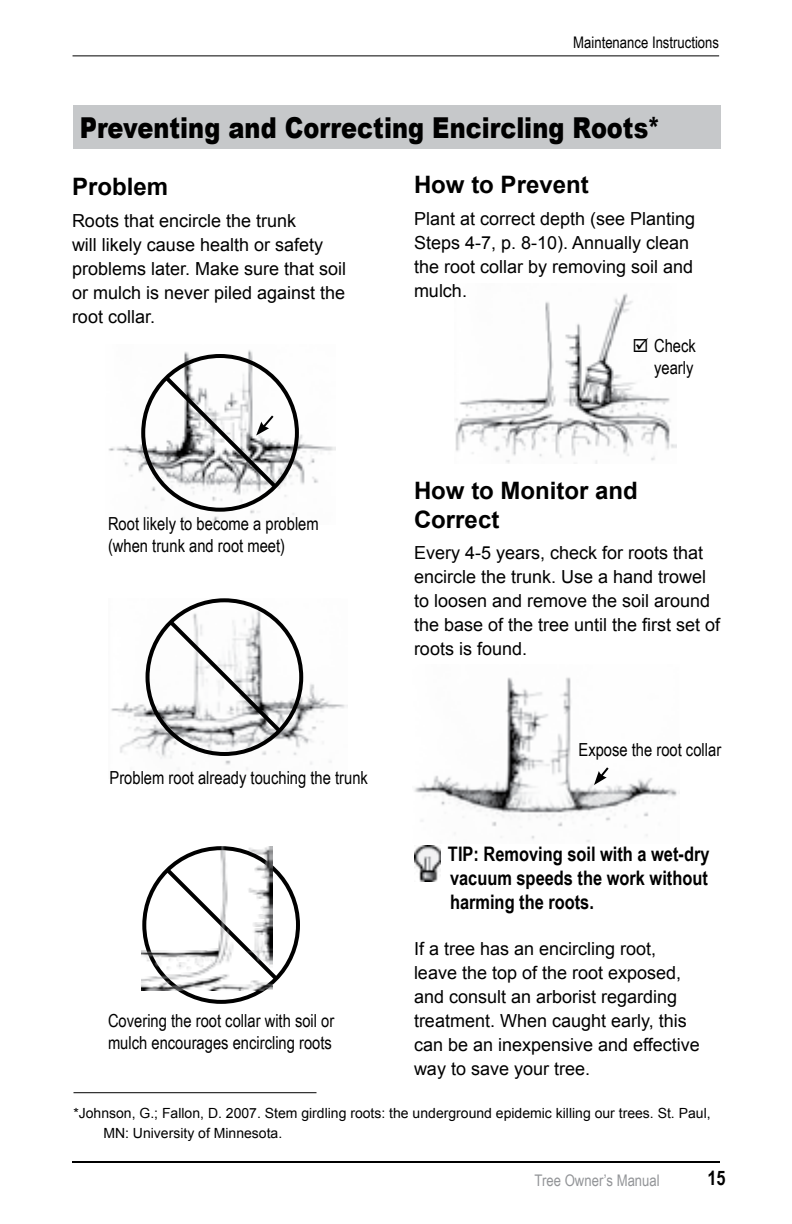
<style>
.page{position:relative;width:792px;height:1224px;background:#fff}
.page>*{position:absolute;margin:0;border:0;box-sizing:border-box;transform-origin:0 0}
.tom_heading2{font:900 28.8px "Arial";color:#000;scale:.83 1}
._2_heading{font:700 24px/28.8px "Arial";color:#000}
.text_body_TIP{font:700 20px/24px "Arial Narrow";color:#000;text-align:justify}
.text_body{font:18px/24px "Arial";color:#000}
.illustration_text_9p{font:18px/21.6px "Arial Narrow";color:#000}
._2_heading-2{font:18px/24px "Arial";color:#000}
.bulleted_list_checkm{font:18px/21.6px "Arial Narrow";color:#000}
.tom_heading1_more_he{font:16px "Arial Narrow";color:#000}
.t1{font:16px "Arial Narrow";color:#939598}
.bibliographys{font:14px/20px "Arial";color:#000}
</style>
<div class="page">
<hr style="left:72px;top:1161px;width:648px;height:2px;background:#000">
<div style="left:73px;top:105px;width:648px;height:43px;background:#c6c8ca"></div>
<img style="left:414px;top:677px;width:263px;height:165px">
<hr style="left:73px;top:55px;width:646px;height:1px;background:#000">
<img style="left:454px;top:293px;width:223px;height:171px">
<img style="left:111px;top:598px;width:237px;height:179px">
<div style="left:146px;top:598px;width:157px;height:158px;border:4px solid #000;border-radius:50%"></div>
<svg style="left:165px;top:617px;width:120px;height:119px"></svg>
<img style="left:108px;top:350px;width:227px;height:175px">
<div style="left:141px;top:354px;width:158px;height:158px;border:4px solid #000;border-radius:50%"></div>
<svg style="left:161px;top:372px;width:119px;height:120px"></svg>
<img style="left:415px;top:846px;width:25px;height:36px">
<svg style="left:272px;top:865px;width:10px;height:119px"></svg>
<hr style="left:74px;top:1092px;width:242px;height:1px;background:#000">
<img style="left:141px;top:846px;width:131px;height:144px">
<svg style="left:594px;top:765px;width:17px;height:20px"></svg>
<svg style="left:634px;top:338px;width:14px;height:14px"></svg>
<p class="tom_heading1_more_he" style="left:573px;top:31px;width:147px">Maintenance Instructions</p>
<p class="tom_heading2" style="left:80px;top:107px;width:701px">Preventing and Correcting Encircling Roots*</p>
<p class="_2_heading" style="left:72px;top:173px;width:98px">Problem</p>
<p class="_2_heading-2" style="left:72px;top:209px;width:276px">Roots that encircle the trunk<br>will likely cause health or safety problems later. Make sure that soil or mulch is never piled against the root collar.</p>
<p class="_2_heading" style="left:414px;top:171px;width:176px">How to Prevent</p>
<p class="text_body" style="left:414px;top:207px;width:283px">Plant at correct depth (see Planting<br>Steps 4-7, p. 8-10). Annually clean the root collar by removing soil and mulch.</p>
<p class="illustration_text_9p" style="left:108px;top:513px;width:212px">Root likely to become a problem (when trunk and root meet)</p>
<p class="illustration_text_9p" style="left:110px;top:766px;width:260px">Problem root already touching the trunk</p>
<p class="illustration_text_9p" style="left:108px;top:1009px;width:228px">Covering the root collar with soil or mulch encourages encircling roots</p>
<p class="bulleted_list_checkm" style="left:654px;top:335px;width:43px">Check yearly</p>
<p class="_2_heading" style="left:414px;top:477px;width:225px">How to Monitor and<br>Correct</p>
<p class="text_body" style="left:414px;top:541px;width:308px">Every 4-5 years, check for roots that encircle the trunk. Use a hand trowel to loosen and remove the soil around the base of the tree until the first set of roots is found.</p>
<p class="illustration_text_9p" style="left:578px;top:738px;width:144px">Expose the root collar</p>
<p class="text_body_TIP" style="left:448px;top:841px;width:263px">TIP: Removing soil with a wet-dry vacuum speeds the work without harming the roots.</p>
<p class="text_body" style="left:414px;top:937px;width:287px">If a tree has an encircling root, leave the top of the root exposed, and consult an arborist regarding treatment. When caught early, this can be an inexpensive and effective way to save your tree.</p>
<p class="bibliographys" style="left:103px;top:1103px;width:609px;text-indent:-30px">*Johnson, G.; Fallon, D. 2007. Stem girdling roots: the underground epidemic killing our trees. St. Paul,<br>MN: University of Minnesota.</p>
<p class="t1" style="left:535px;top:1168px;width:127px">Tree Owner’s Manual</p>
<p class="text_body_TIP" style="left:708px;top:1165px;width:20px">15</p>
</div>
